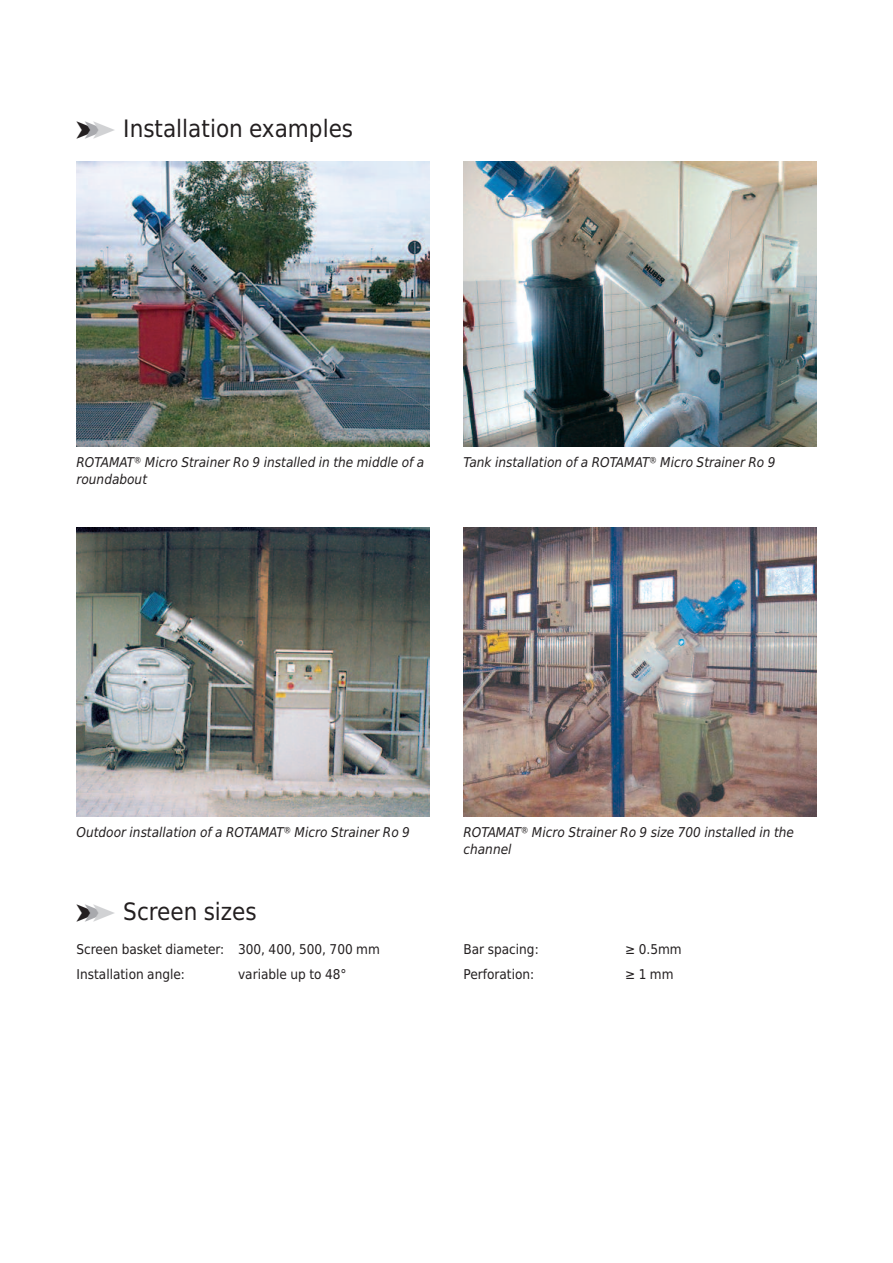
<style>
.page{position:relative;width:893px;height:1263px;background:#fff}
.page>*{position:absolute;margin:0;border:0;box-sizing:border-box;transform-origin:0 0}
.t1{font:24px "Huber Tec";color:#231f20}
.t2{font:24px "Huber Tec";color:#a8a9ad}
.t3{font:italic 13.5px/16.5px "Huber Tec";color:#231f20}
.t4{font:13.5px/24.5px "Huber Tec";color:#231f20}
.s1{color:#a8a9ad}
.s2{color:#d1d2d4}
</style>
<div class="page">
<img style="left:463px;top:162px;width:353px;height:284px">
<img style="left:77px;top:162px;width:352px;height:284px">
<img style="left:77px;top:527px;width:352px;height:289px">
<img style="left:463px;top:527px;width:353px;height:289px">
<h1 class="t1" style="left:77px;top:115px;width:278px">➤<span class="s1">➤</span> <span class="s2">➤</span> Installation examples</h1>
<p class="t3" style="left:77px;top:454px;width:349px">ROTAMAT® Micro Strainer Ro 9 installed in the middle of a</p>
<p class="t3" style="left:463px;top:454px;width:314px">Tank installation of a ROTAMAT® Micro Strainer Ro 9</p>
<p class="t3" style="left:77px;top:471px;width:72px">roundabout</p>
<p class="t3" style="left:77px;top:824px;width:335px">Outdoor installation of a ROTAMAT® Micro Strainer Ro 9</p>
<p class="t3" style="left:463px;top:824px;width:332px">ROTAMAT® Micro Strainer Ro 9 size 700 installed in the channel</p>
<h1 class="t1" style="left:77px;top:897px;width:182px">➤ Screen sizes</h1>
<p class="t4" style="left:77px;top:937px;width:305px">Screen basket diameter: 300, 400, 500, 700 mm<br>Installation angle:</p>
<h1 class="t2" style="left:85px;top:897px;width:32px">➤ <span class="s2">➤</span></h1>
<p class="t4" style="left:238px;top:962px;width:110px">variable up to 48°</p>
<p class="t4" style="left:463px;top:937px;width:77px">Bar spacing:<br>Perforation:</p>
<p class="t4" style="left:625px;top:937px;width:58px">≥ 0.5mm ≥ 1 mm</p>
</div>
